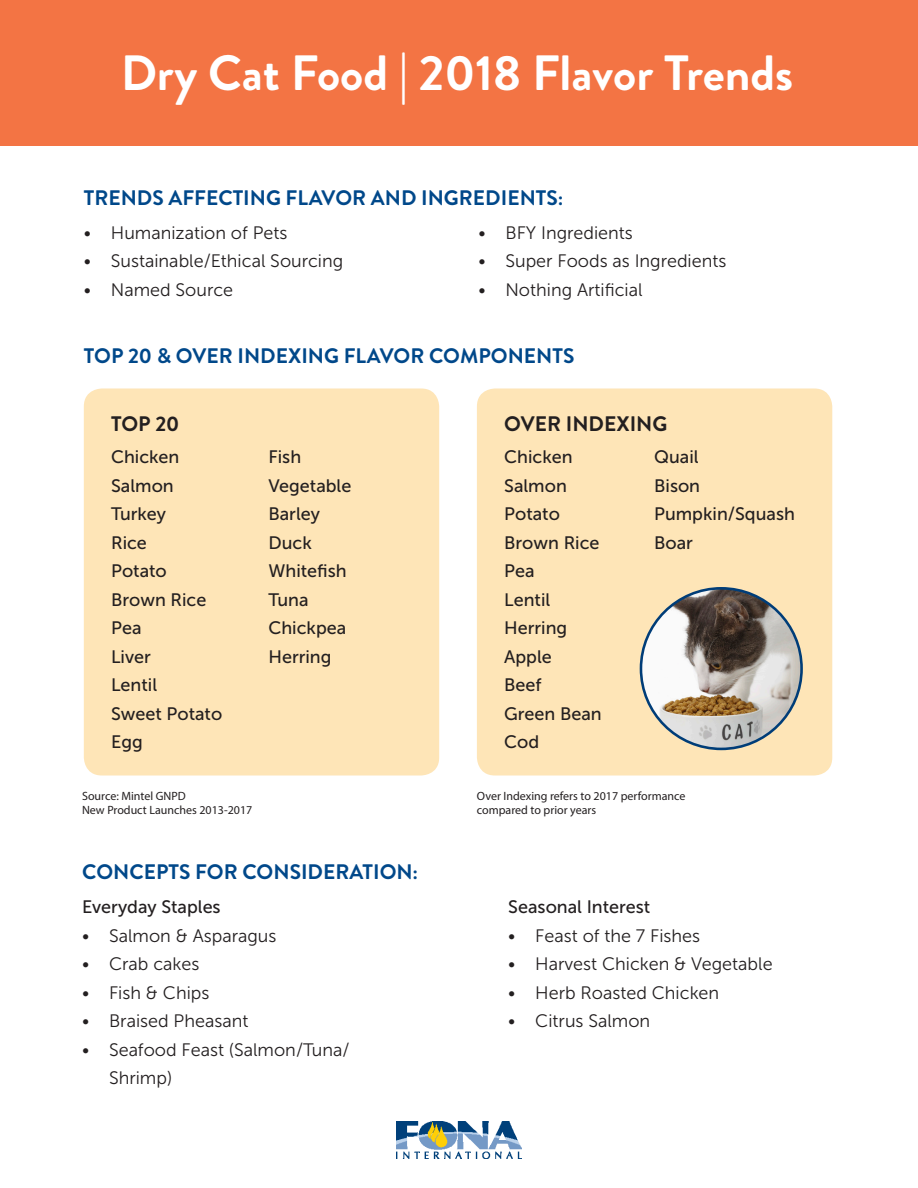
<style>
.page{position:relative;width:918px;height:1188px;background:#fff}
.page>*{position:absolute;margin:0;border:0;box-sizing:border-box;transform-origin:0 0}
.t1{font:700 49.5px "Brandon Grotesque";color:#fff}
.Body_Copy{font:700 21px "Brandon Grotesque";color:#00488a}
.Body_Copy-2{font:700 21px "Brandon Grotesque";color:#231f20}
.t2{font:18px/28.5px "Museo Sans 300";color:#231f20}
.t3{font:18px "Museo Sans 500";color:#231f20}
.t4{font:12px/14.4px "Myriad Pro";color:#231f20}
</style>
<div class="page">
<div style="left:84px;top:388px;width:355px;height:388px;background:#fee5b7;border-radius:18px"></div>
<div style="left:0;top:0;width:918px;height:146px;background:#f37444"></div>
<img style="left:396px;top:1121px;width:126px;height:38px">
<div style="left:477px;top:388px;width:355px;height:388px;background:#fee5b7;border-radius:18px"></div>
<img style="left:641px;top:588px;width:161px;height:161px;border-radius:80px">
<div style="left:640px;top:587px;width:163px;height:163px;border:3px solid #003d78;border-radius:50%"></div>
<p class="t1" style="left:121px;top:39px;width:674px">Dry Cat Food | 2018 Flavor Trends</p>
<p class="Body_Copy" style="left:84px;top:183px;width:481px">TRENDS AFFECTING FLAVOR AND INGREDIENTS:</p>
<p class="t2" style="left:84px;top:218px;width:205px">• Humanization of Pets</p>
<p class="t2" style="left:84px;top:247px;width:261px">• Sustainable/Ethical Sourcing</p>
<p class="t2" style="left:84px;top:275px;width:151px">• Named Source</p>
<p class="t2" style="left:478px;top:218px;width:156px">• BFY Ingredients</p>
<p class="t2" style="left:478px;top:247px;width:250px">• Super Foods as Ingredients</p>
<p class="t2" style="left:478px;top:275px;width:166px">• Nothing Artificial</p>
<p class="Body_Copy" style="left:84px;top:341px;width:492px">TOP 20 &amp; OVER INDEXING FLAVOR COMPONENTS</p>
<p class="Body_Copy-2" style="left:111px;top:409px;width:70px">TOP 20</p>
<p class="t3" style="left:111px;top:447px;width:70px">Chicken</p>
<p class="t3" style="left:111px;top:476px;width:64px">Salmon</p>
<p class="t3" style="left:111px;top:504px;width:57px">Turkey</p>
<p class="t3" style="left:111px;top:533px;width:37px">Rice</p>
<p class="t3" style="left:111px;top:561px;width:57px">Potato</p>
<p class="t3" style="left:111px;top:590px;width:97px">Brown Rice</p>
<p class="t3" style="left:111px;top:618px;width:32px">Pea</p>
<p class="t3" style="left:111px;top:647px;width:41px">Liver</p>
<p class="t3" style="left:111px;top:675px;width:48px">Lentil</p>
<p class="t3" style="left:111px;top:704px;width:113px">Sweet Potato</p>
<p class="t3" style="left:111px;top:732px;width:33px">Egg</p>
<p class="t4" style="left:82px;top:788px;width:105px">Source: Mintel GNPD</p>
<p class="t4" style="left:82px;top:803px;width:172px">New Product Launches 2013-2017</p>
<p class="t3" style="left:268px;top:447px;width:34px">Fish</p>
<p class="t3" style="left:268px;top:476px;width:84px">Vegetable</p>
<p class="t3" style="left:268px;top:504px;width:53px">Barley</p>
<p class="t3" style="left:268px;top:533px;width:45px">Duck</p>
<p class="t3" style="left:268px;top:561px;width:80px">Whitefish</p>
<p class="t3" style="left:268px;top:590px;width:42px">Tuna</p>
<p class="t3" style="left:268px;top:618px;width:79px">Chickpea</p>
<p class="t3" style="left:268px;top:647px;width:65px">Herring</p>
<p class="Body_Copy" style="left:82px;top:857px;width:338px">CONCEPTS FOR CONSIDERATION:</p>
<p class="t3" style="left:82px;top:897px;width:140px">Everyday Staples</p>
<p class="t2" style="left:82px;top:922px;width:196px">• Salmon &amp; Asparagus</p>
<p class="t2" style="left:82px;top:950px;width:119px">• Crab cakes</p>
<p class="t2" style="left:82px;top:979px;width:129px">• Fish &amp; Chips</p>
<p class="t2" style="left:82px;top:1007px;width:168px">• Braised Pheasant</p>
<p class="t2" style="left:109px;top:1036px;width:242px;text-indent:-27px">• Seafood Feast (Salmon/Tuna/<br>Shrimp)</p>
<p class="Body_Copy-2" style="left:504px;top:409px;width:165px">OVER INDEXING</p>
<p class="t3" style="left:504px;top:447px;width:70px">Chicken</p>
<p class="t3" style="left:504px;top:476px;width:64px">Salmon</p>
<p class="t3" style="left:504px;top:504px;width:57px">Potato</p>
<p class="t3" style="left:504px;top:533px;width:97px">Brown Rice</p>
<p class="t3" style="left:504px;top:561px;width:32px">Pea</p>
<p class="t3" style="left:504px;top:590px;width:48px">Lentil</p>
<p class="t3" style="left:504px;top:618px;width:65px">Herring</p>
<p class="t3" style="left:504px;top:647px;width:49px">Apple</p>
<p class="t3" style="left:504px;top:675px;width:39px">Beef</p>
<p class="t3" style="left:504px;top:704px;width:99px">Green Bean</p>
<p class="t3" style="left:504px;top:732px;width:37px">Cod</p>
<p class="t3" style="left:654px;top:447px;width:46px">Quail</p>
<p class="t3" style="left:654px;top:476px;width:48px">Bison</p>
<p class="t3" style="left:654px;top:504px;width:142px">Pumpkin/Squash</p>
<p class="t3" style="left:654px;top:533px;width:40px">Boar</p>
<p class="t4" style="left:477px;top:788px;width:210px">Over Indexing refers to 2017 performance compared to prior years</p>
<p class="t3" style="left:508px;top:897px;width:144px">Seasonal Interest</p>
<p class="t2" style="left:508px;top:922px;width:193px">• Feast of the 7 Fishes</p>
<p class="t2" style="left:508px;top:950px;width:266px">• Harvest Chicken &amp; Vegetable</p>
<p class="t2" style="left:508px;top:979px;width:212px">• Herb Roasted Chicken</p>
<p class="t2" style="left:508px;top:1007px;width:143px">• Citrus Salmon</p>
</div>
